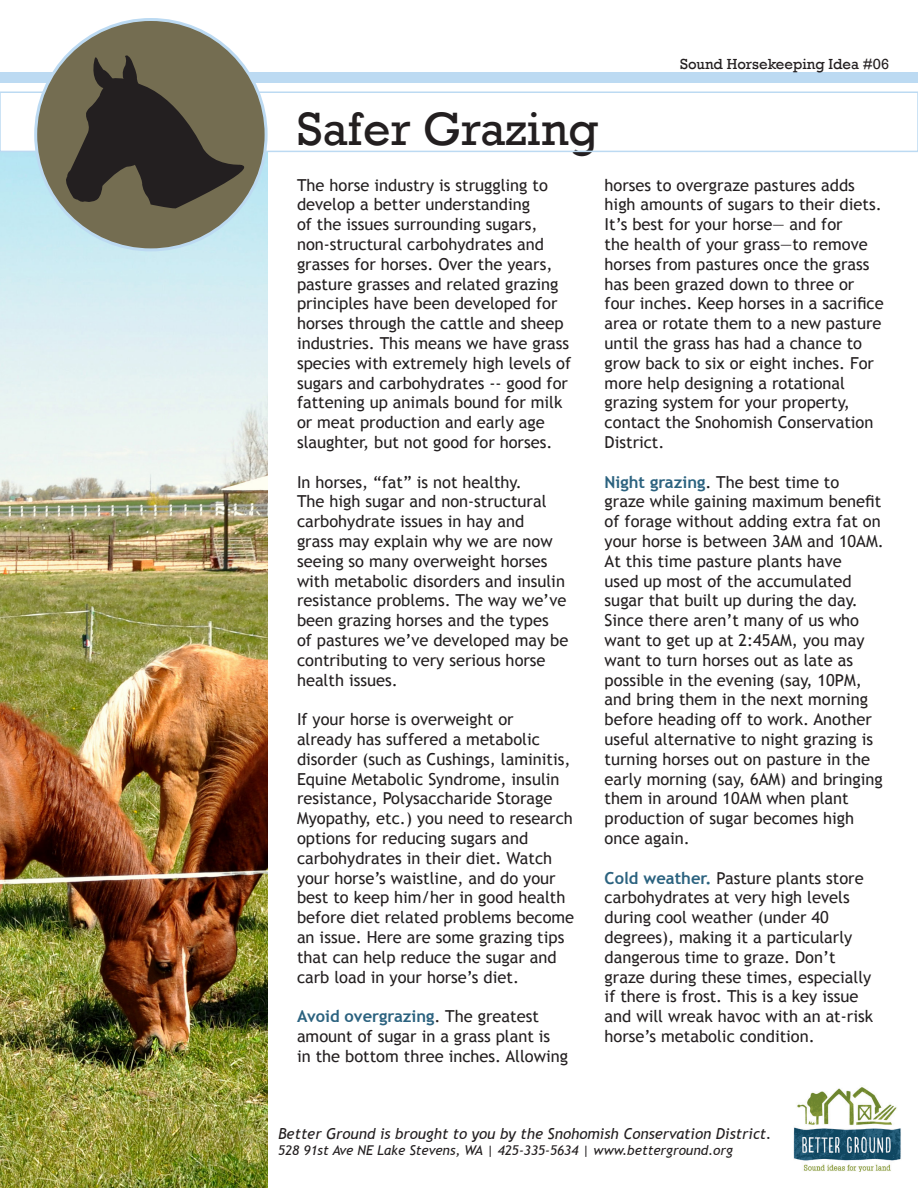
<style>
.page{position:relative;width:918px;height:1188px;background:#fff}
.page>*{position:absolute;margin:0;border:0;box-sizing:border-box;transform-origin:0 0}
.t1{font:48px "Rockwell";color:#231f20}
.t2{font:16.5px/19.8px "Trebuchet MS";color:#231f20}
.t3{font:italic 15px "Trebuchet MS";color:#231f20}
.t4{font:15px "Rockwell";color:#231f20}
.t5{font:italic 13.5px "Trebuchet MS";color:#231f20}
.s1{font-weight:700;color:#2b627f}
</style>
<div class="page">
<img style="left:1px;top:152px;width:267px;height:1035px">
<img style="left:794px;top:1087px;width:107px;height:85px">
<div style="left:0;top:72px;width:918px;height:11px;background:#bcdaf2"></div>
<div style="left:0;top:92px;width:918px;height:60px;border:2px solid #bcdaf2"></div>
<div style="left:36px;top:20px;width:230px;height:230px;background:#746d51;border-radius:50%"></div>
<svg style="left:64px;top:53px;width:201px;height:155px"></svg>
<p class="t4" style="left:680px;top:56px;width:211px">Sound Horsekeeping Idea #06</p>
<p class="t1" style="left:297px;top:101px;width:303px">Safer Grazing</p>
<p class="t2" style="left:297px;top:175px;width:276px">The horse industry is struggling to develop a better understanding<br>of the issues surrounding sugars, non-structural carbohydrates and grasses for horses. Over the years, pasture grasses and related grazing principles have been developed for horses through the cattle and sheep industries. This means we have grass species with extremely high levels of sugars and carbohydrates -- good for fattening up animals bound for milk or meat production and early age slaughter, but not good for horses.</p>
<p class="t2" style="left:297px;top:472px;width:273px">In horses, “fat” is not healthy.<br>The high sugar and non-structural carbohydrate issues in hay and<br>grass may explain why we are now seeing so many overweight horses with metabolic disorders and insulin resistance problems. The way we’ve been grazing horses and the types<br>of pastures we’ve developed may be contributing to very serious horse health issues.</p>
<p class="t2" style="left:297px;top:710px;width:279px">If your horse is overweight or<br>already has suffered a metabolic disorder (such as Cushings, laminitis, Equine Metabolic Syndrome, insulin resistance, Polysaccharide Storage Myopathy, etc.) you need to research options for reducing sugars and carbohydrates in their diet. Watch your horse’s waistline, and do your best to keep him/her in good health before diet related problems become an issue. Here are some grazing tips that can help reduce the sugar and carb load in your horse’s diet.</p>
<p class="t2" style="left:297px;top:1007px;width:273px"><span class="s1">Avoid overgrazing</span>. The greatest amount of sugar in a grass plant is in the bottom three inches. Allowing</p>
<p class="t2" style="left:605px;top:175px;width:281px">horses to overgraze pastures adds high amounts of sugars to their diets.<br>It’s best for your horse— and for<br>the health of your grass—to remove horses from pastures once the grass has been grazed down to three or four inches. Keep horses in a sacrifice area or rotate them to a new pasture until the grass has had a chance to grow back to six or eight inches. For more help designing a rotational grazing system for your property, contact the Snohomish Conservation<br>District.</p>
<p class="t2" style="left:605px;top:472px;width:281px"><span class="s1">Night grazing</span>. The best time to<br>graze while gaining maximum benefit of forage without adding extra fat on your horse is between 3AM and 10AM.<br>At this time pasture plants have<br>used up most of the accumulated sugar that built up during the day.<br>Since there aren’t many of us who want to get up at 2:45AM, you may want to turn horses out as late as possible in the evening (say, 10PM, and bring them in the next morning before heading off to work. Another useful alternative to night grazing is turning horses out on pasture in the early morning (say, 6AM) and bringing them in around 10AM when plant production of sugar becomes high once again.</p>
<p class="t2" style="left:605px;top:868px;width:270px"><span class="s1">Cold weather.</span> Pasture plants store carbohydrates at very high levels during cool weather (under 40 degrees), making it a particularly dangerous time to graze. Don’t graze during these times, especially if there is frost. This is a key issue and will wreak havoc with an at-risk horse’s metabolic condition.</p>
<p class="t3" style="left:278px;top:1125px;width:495px">Better Ground is brought to you by the Snohomish Conservation District.</p>
<p class="t5" style="left:278px;top:1142px;width:456px">528 91st Ave NE Lake Stevens, WA | 425-335-5634 | www.betterground.org</p>
</div>
